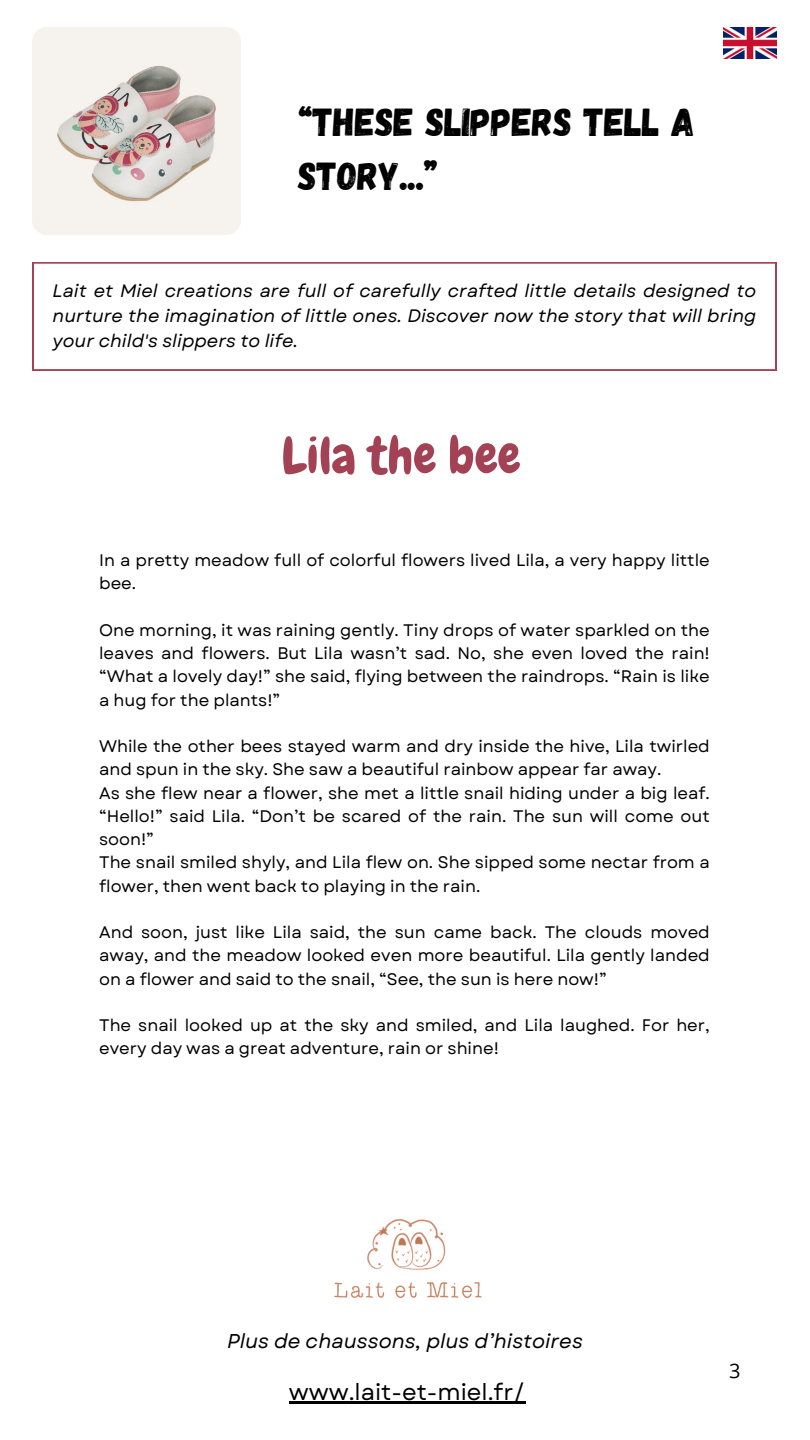
<style>
.page{position:relative;width:810px;height:1440px;background:#fff}
.page>*{position:absolute;margin:0;border:0;box-sizing:border-box;transform-origin:0 0}
.t1{font:51px "Chewy";color:#a44255}
.t2{font:39px/54px "Gagalin";color:#000}
.t3{font:23px "Garet";color:#000}
.t4{font:italic 20px "Garet";color:#000}
.t5{font:20px "Open Sans";color:#000}
.t6{font:italic 18px/24.8px "Garet";color:#000;text-align:justify}
.t7{font:16.7px/23.2px "Garet";color:#000}
</style>
<div class="page">
<img style="left:334px;top:1219px;width:148px;height:79px">
<svg style="left:33px;top:262px;width:743px;height:109px"></svg>
<hr style="left:289px;top:1402px;width:236px;height:2px;background:#000">
<img style="left:724px;top:27px;width:52px;height:32px">
<img style="left:32px;top:27px;width:208px;height:208px">
<h2 class="t2" style="left:298px;top:95px;width:398px">“THESE SLIPPERS TELL A<br>STORY...”</h2>
<p class="t6" style="left:53px;top:279px;width:705px">Lait et Miel creations are full of carefully crafted little details designed to nurture the imagination of little ones. Discover now the story that will bring your child's slippers to life.</p>
<h1 class="t1" style="left:282px;top:423px;width:240px">Lila the bee</h1>
<p class="t7" style="left:99px;top:549px;width:612px">In a pretty meadow full of colorful flowers lived Lila, a very happy little bee.</p>
<p class="t7" style="left:99px;top:619px;width:612px;text-align:justify">One morning, it was raining gently. Tiny drops of water sparkled on the leaves and flowers. But Lila wasn’t sad. No, she even loved the rain! “What a lovely day!” she said, flying between the raindrops. “Rain is like a hug for the plants!”</p>
<p class="t7" style="left:99px;top:735px;width:612px">While the other bees stayed warm and dry inside the hive, Lila twirled and spun in the sky. She saw a beautiful rainbow appear far away.<br>As she flew near a flower, she met a little snail hiding under a big leaf. “Hello!” said Lila. “Don’t be scared of the rain. The sun will come out soon!”<br>The snail smiled shyly, and Lila flew on. She sipped some nectar from a flower, then went back to playing in the rain.</p>
<p class="t7" style="left:99px;top:921px;width:612px;text-align:justify">And soon, just like Lila said, the sun came back. The clouds moved away, and the meadow looked even more beautiful. Lila gently landed on a flower and said to the snail, “See, the sun is here now!”</p>
<p class="t7" style="left:99px;top:1014px;width:612px">The snail looked up at the sky and smiled, and Lila laughed. For her, every day was a great adventure, rain or shine!</p>
<p class="t4" style="left:227px;top:1328px;width:357px">Plus de chaussons, plus d’histoires</p>
<h3 class="t3" style="left:289px;top:1378px;width:238px">www.lait-et-miel.fr/</h3>
<p class="t5" style="left:729px;top:1357px;width:13px">3</p>
</div>
